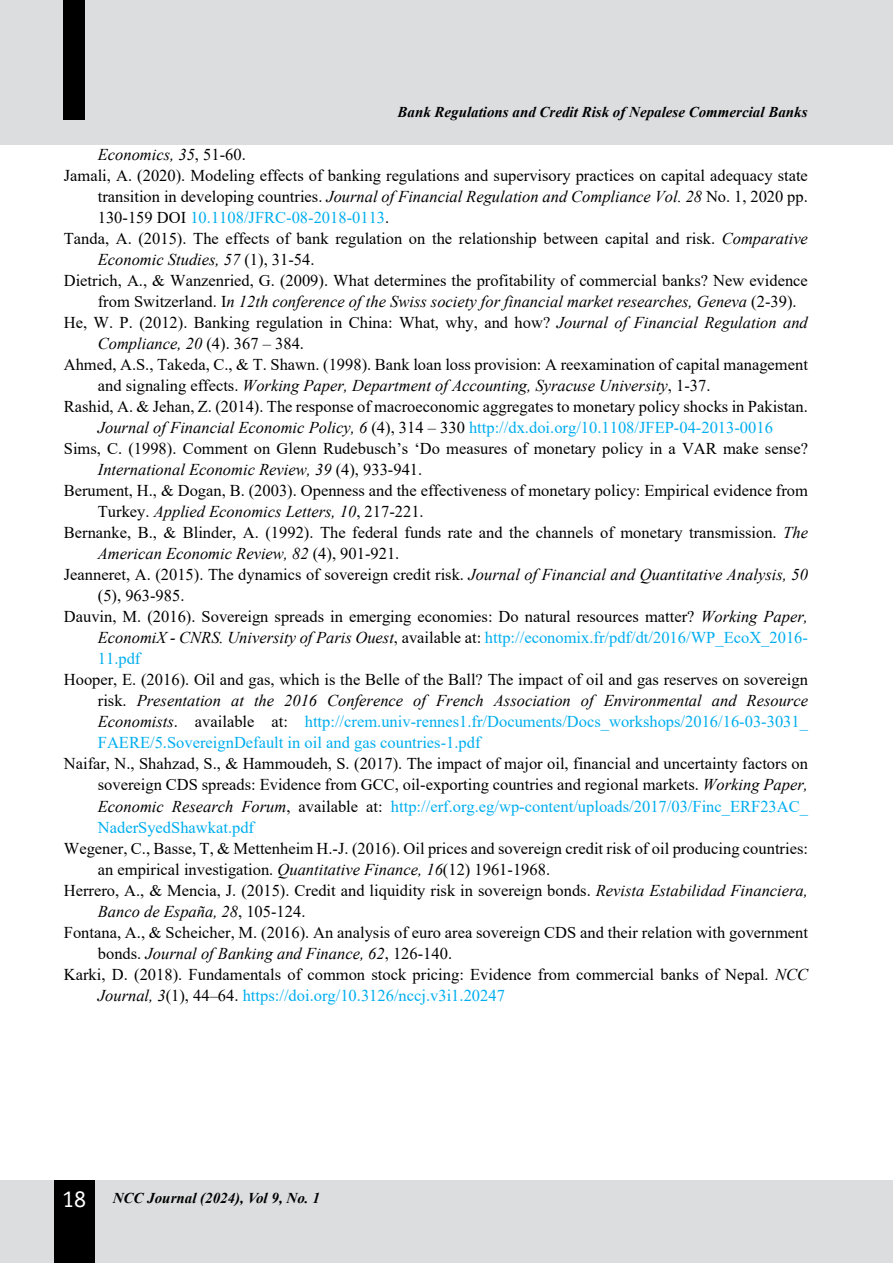
<style>
.page{position:relative;width:893px;height:1263px;background:#fff}
.page>*{position:absolute;margin:0;border:0;box-sizing:border-box;transform-origin:0 0}
.t1{font:16.5px/21px "Times New Roman";color:#000;text-align:justify}
.t2{font:16.5px/21px "Times New Roman";color:#00aeef;text-align:justify}
.t3{font:italic 16.5px "Times New Roman";color:#000}
.t4{font:italic 700 15px "Times New Roman";color:#000}
.s1{font-style:normal}
.s2{color:#000}
.s3{font-style:italic}
.s4{font-style:italic;color:#000}
.s5{color:#00aeef}
.s6{font-family:"Officina Sans Std";font-weight:400;font-style:normal;font-size:24px;color:#fff}
</style>
<div class="page">
<div style="left:0;top:0;width:893px;height:145px;background:#dcddde"></div>
<div style="left:0;top:1180px;width:893px;height:83px;background:#dcddde"></div>
<div style="left:63px;top:0;width:22px;height:120px;background:#000"></div>
<div style="left:54px;top:1180px;width:40px;height:83px;background:#000"></div>
<p class="t4" style="left:397px;top:102px;width:412px">Bank Regulations and Credit Risk of Nepalese Commercial Banks</p>
<p class="t3" style="left:98px;top:143px;width:150px">Economics, 35<span class="s1">, 51-60.</span></p>
<p class="t1" style="left:64px;top:165px;width:746px">Jamali, A. (2020). Modeling effects of banking regulations and supervisory practices on capital adequacy state</p>
<p class="t3" style="left:98px;top:185px;width:712px"><span class="s1">transition in developing countries.</span> Journal of Financial Regulation and Compliance Vol. 28 <span class="s1">No. 1, 2020 pp.</span></p>
<p class="t2" style="left:98px;top:207px;width:293px"><span class="s2">130-159 DOI</span> 10.1108/JFRC-08-2018-0113<span class="s2">.</span></p>
<p class="t1" style="left:64px;top:228px;width:746px">Tanda, A. (2015). The effects of bank regulation on the relationship between capital and risk. <span class="s3">Comparative</span></p>
<p class="t3" style="left:98px;top:248px;width:218px">Economic Studies, 57 <span class="s1">(1), 31-54.</span></p>
<p class="t1" style="left:64px;top:270px;width:746px">Dietrich, A., &amp; Wanzenried, G. (2009). What determines the profitability of commercial banks? New evidence</p>
<p class="t3" style="left:98px;top:290px;width:700px"><span class="s1">from Switzerland. I</span>n 12th conference of the Swiss society for financial market researches, Geneva <span class="s1">(2-39).</span></p>
<p class="t1" style="left:64px;top:312px;width:746px">He, W. P. (2012). Banking regulation in China: What, why, and how? <span class="s3">Journal of Financial Regulation and</span></p>
<p class="t3" style="left:98px;top:332px;width:208px">Compliance, 20 <span class="s1">(4). 367 – 384.</span></p>
<p class="t1" style="left:64px;top:354px;width:746px">Ahmed, A.S., Takeda, C., &amp; T. Shawn. (1998). Bank loan loss provision: A reexamination of capital management</p>
<p class="t3" style="left:98px;top:374px;width:614px"><span class="s1">and signaling effects.</span> Working Paper, Department of Accounting, Syracuse University<span class="s1">, 1-37.</span></p>
<p class="t1" style="left:64px;top:396px;width:746px">Rashid, A. &amp; Jehan, Z. (2014). The response of macroeconomic aggregates to monetary policy shocks in Pakistan.</p>
<p class="t2" style="left:98px;top:417px;width:677px"><span class="s4">Journal of Financial Economic Policy, 6</span> <span class="s2">(4), 314 – 330</span> http://dx.doi.org/10.1108/JFEP-04-2013-0016</p>
<p class="t1" style="left:64px;top:438px;width:746px">Sims, C. (1998). Comment on Glenn Rudebusch’s ‘Do measures of monetary policy in a VAR make sense?</p>
<p class="t3" style="left:98px;top:458px;width:326px">International Economic Review, 39 <span class="s1">(4), 933-941.</span></p>
<p class="t1" style="left:64px;top:480px;width:746px">Berument, H., &amp; Dogan, B. (2003). Openness and the effectiveness of monetary policy: Empirical evidence from</p>
<p class="t3" style="left:98px;top:500px;width:327px"><span class="s1">Turkey.</span> Applied Economics Letters, 10<span class="s1">, 217-221.</span></p>
<p class="t1" style="left:64px;top:522px;width:746px">Bernanke, B., &amp; Blinder, A. (1992). The federal funds rate and the channels of monetary transmission. <span class="s3">The</span></p>
<p class="t3" style="left:98px;top:542px;width:303px">American Economic Review, 82 <span class="s1">(4), 901-921.</span></p>
<p class="t1" style="left:64px;top:564px;width:746px">Jeanneret, A. (2015). The dynamics of sovereign credit risk. <span class="s3">Journal of Financial and Quantitative Analysis, 50</span></p>
<p class="t1" style="left:98px;top:585px;width:88px">(5), 963-985.</p>
<p class="t1" style="left:64px;top:606px;width:746px">Dauvin, M. (2016). Sovereign spreads in emerging economies: Do natural resources matter? <span class="s3">Working Paper,</span></p>
<p class="t2" style="left:98px;top:627px;width:712px"><span class="s4">EconomiX - CNRS. University of Paris Ouest</span><span class="s2">, available at:</span> http://economix.fr/pdf/dt/2016/WP_EcoX_2016-</p>
<p class="t2" style="left:98px;top:648px;width:44px">11.pdf</p>
<p class="t2" style="left:98px;top:669px;width:712px;text-indent:-34px"><span class="s2">Hooper, E. (2016). Oil and gas, which is the Belle of the Ball? The impact of oil and gas reserves on sovereign risk.</span> <span class="s4">Presentation at the 2016 Conference of French Association of Environmental and Resource Economists</span><span class="s2">. available at:</span> http://crem.univ-rennes1.fr/Documents/Docs_workshops/2016/16-03-3031_ FAERE/5.SovereignDefault in oil and gas countries-1.pdf</p>
<p class="t1" style="left:98px;top:753px;width:712px;text-indent:-34px">Naifar, N., Shahzad, S., &amp; Hammoudeh, S. (2017). The impact of major oil, financial and uncertainty factors on sovereign CDS spreads: Evidence from GCC, oil-exporting countries and regional markets. <span class="s3">Working Paper, Economic Research Forum</span>, available at: <span class="s5">http://erf.org.eg/wp-content/uploads/2017/03/Finc_ERF23AC_ NaderSyedShawkat.pdf</span></p>
<p class="t1" style="left:64px;top:837px;width:746px">Wegener, C., Basse, T, &amp; Mettenheim H.-J. (2016). Oil prices and sovereign credit risk of oil producing countries:</p>
<p class="t1" style="left:98px;top:858px;width:454px">an empirical investigation. <span class="s3">Quantitative Finance, 16</span>(12) 1961-1968.</p>
<p class="t1" style="left:64px;top:879px;width:746px">Herrero, A., &amp; Mencia, J. (2015). Credit and liquidity risk in sovereign bonds. <span class="s3">Revista Estabilidad Financiera,</span></p>
<p class="t3" style="left:98px;top:900px;width:209px">Banco de España, 28<span class="s1">, 105-124.</span></p>
<p class="t1" style="left:64px;top:921px;width:746px">Fontana, A., &amp; Scheicher, M. (2016). An analysis of euro area sovereign CDS and their relation with government</p>
<p class="t3" style="left:98px;top:942px;width:356px"><span class="s1">bonds.</span> Journal of Banking and Finance, 62<span class="s1">, 126-140.</span></p>
<p class="t1" style="left:64px;top:963px;width:746px">Karki, D. (2018). Fundamentals of common stock pricing: Evidence from commercial banks of Nepal. <span class="s3">NCC</span></p>
<p class="t2" style="left:98px;top:984px;width:409px"><span class="s4">Journal, 3</span><span class="s2">(1), 44–64.</span> https://doi.org/10.3126/nccj.v3i1.20247</p>
<p class="t4" style="left:62px;top:1187px;width:259px"><span class="s6">18</span> NCC Journal (2024), Vol 9, No. 1</p>
</div>
